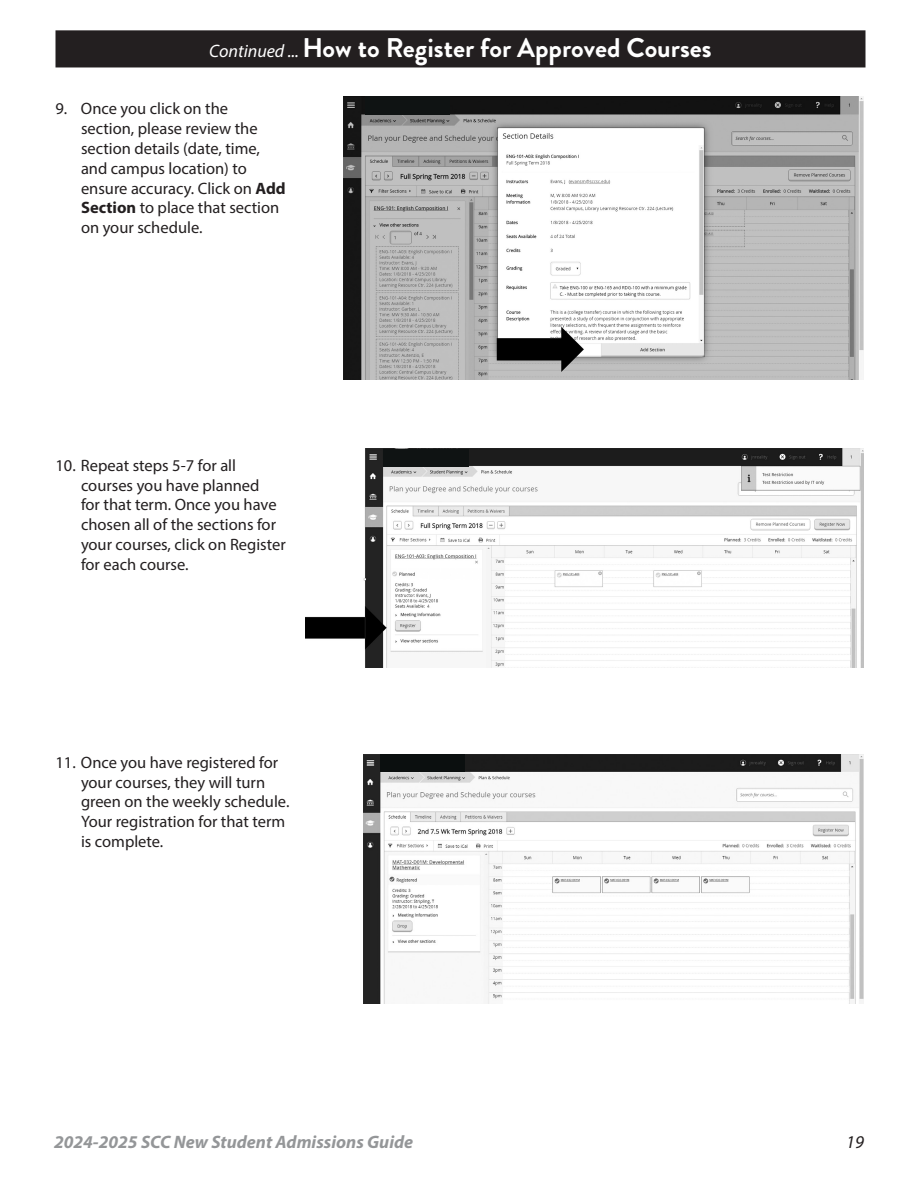
<style>
.page{position:relative;width:918px;height:1188px;background:#fff}
.page>*{position:absolute;margin:0;border:0;box-sizing:border-box;transform-origin:0 0}
.Headline{font:700 27px "Brandon Grotesque";color:#fff}
.t1{font:italic 700 18px "Myriad Pro";color:#949698}
.t2{font:italic 18px "Myriad Pro";color:#231f20}
.t3{font:16.5px/19.8px "Myriad Pro";color:#231f20}
.s1{font-family:"Myriad Pro";font-weight:400;font-style:italic;font-size:18px}
.s2{font-weight:700}
</style>
<div class="page">
<div style="left:56px;top:31px;width:809px;height:36px;background:#231f20"></div>
<div style="left:56px;top:30px;width:810px;height:37px;border:2px solid #231f20"></div>
<img style="left:344px;top:96px;width:520px;height:284px">
<img style="left:305px;top:448px;width:559px;height:220px">
<img style="left:364px;top:754px;width:500px;height:249px">
<div style="left:365px;top:96px;width:84px;height:19px;background:#0f1313"></div>
<div style="left:383px;top:449px;width:86px;height:18px;background:#0f1313"></div>
<div style="left:381px;top:754px;width:84px;height:18px;background:#0b0f0f"></div>
<p class="Headline" style="left:209px;top:29px;width:504px"><span class="s1">Continued ...</span> How to Register for Approved Courses</p>
<p class="t3" style="left:81px;top:99px;width:206px;text-indent:-26px">9. Once you click on the<br>section, please review the section details (date, time, and campus location) to ensure accuracy. Click on <span class="s2">Add<br>Section</span> to place that section on your schedule.</p>
<p class="t3" style="left:81px;top:455px;width:206px;text-indent:-26px">10. Repeat steps 5-7 for all courses you have planned<br>for that term. Once you have chosen all of the sections for your courses, click on Register for each course.</p>
<p class="t3" style="left:81px;top:752px;width:210px;text-indent:-26px">11. Once you have registered for your courses, they will turn green on the weekly schedule.<br>Your registration for that term is complete.</p>
<p class="t1" style="left:54px;top:1130px;width:361px">2024-2025 SCC New Student Admissions Guide</p>
<p class="t2" style="left:846px;top:1130px;width:19px">19</p>
</div>
